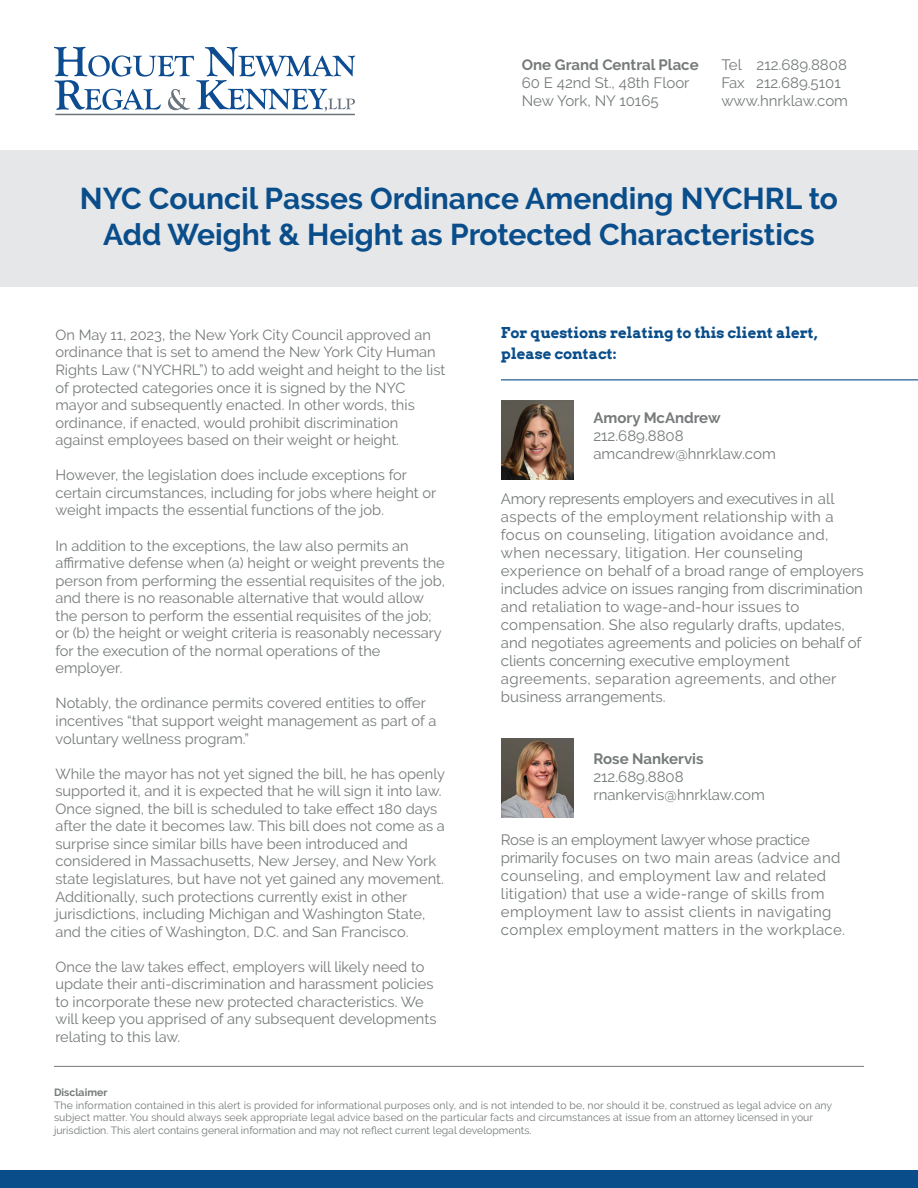
<style>
.page{position:relative;width:918px;height:1188px;background:#fff}
.page>*{position:absolute;margin:0;border:0;box-sizing:border-box;transform-origin:0 0}
.t1{font:700 30px/36px "Raleway";color:#094d8a;text-align:center}
.t2{font:15px/18px "Raleway";color:#767a7a}
.t3{font:15px/18px "Raleway";letter-spacing:.02em;color:#767a7a}
.t4{font:700 15px/21px "Arvo";color:#094d8a}
.t5{font:700 15px "Raleway";color:#767a7a}
.t6{font:14.7px/17.5px "Raleway";color:#767a7a}
.t7{font:10.5px/12.6px "Raleway";letter-spacing:.01em;color:#767a7a}
.t8{font:700 10.5px "Raleway";color:#767a7a}
</style>
<div class="page">
<div style="left:0;top:150px;width:918px;height:136px;background:#e6e7e9"></div>
<svg style="left:54px;top:47px;width:301px;height:65px"></svg>
<hr style="left:55px;top:114px;width:300px;height:1px;background:#69737b">
<div style="left:0;top:1170px;width:918px;height:18px;background:#094d8a"></div>
<hr style="left:501px;top:379px;width:417px;height:1px;background:#094d8a">
<img style="left:501px;top:401px;width:72px;height:79px">
<img style="left:501px;top:739px;width:72px;height:79px">
<hr style="left:54px;top:1066px;width:810px;height:1px;background:#767a7a">
<p class="t5" style="left:522px;top:56px;width:178px">One Grand Central Place</p>
<p class="t2" style="left:522px;top:74px;width:169px">60 E 42nd St., 48th Floor<br>New York, NY 10165</p>
<p class="t2" style="left:721px;top:56px;width:128px">Tel 212.689.8808<br>Fax 212.689.5101 www.hnrklaw.com</p>
<h1 class="t1" style="left:80px;top:180px;width:760px">NYC Council Passes Ordinance Amending NYCHRL to<br>Add Weight &amp; Height as Protected Characteristics</h1>
<p class="t6" style="left:56px;top:326px;width:391px">On May 11, 2023, the New York City Council approved an ordinance that is set to amend the New York City Human Rights Law (“NYCHRL”) to add weight and height to the list of protected categories once it is signed by the NYC mayor and subsequently enacted. In other words, this ordinance, if enacted, would prohibit discrimination against employees based on their weight or height.</p>
<p class="t6" style="left:56px;top:466px;width:382px">However, the legislation does include exceptions for certain circumstances, including for jobs where height or weight impacts the essential functions of the job.</p>
<p class="t6" style="left:56px;top:537px;width:391px">In addition to the exceptions, the law also permits an affirmative defense when (a) height or weight prevents the person from performing the essential requisites of the job, and there is no reasonable alternative that would allow the person to perform the essential requisites of the job; or (b) the height or weight criteria is reasonably necessary for the execution of the normal operations of the employer.</p>
<p class="t6" style="left:56px;top:694px;width:382px">Notably, the ordinance permits covered entities to offer incentives “that support weight management as part of a voluntary wellness program.”</p>
<p class="t6" style="left:56px;top:765px;width:391px">While the mayor has not yet signed the bill, he has openly supported it, and it is expected that he will sign it into law.<br>Once signed, the bill is scheduled to take effect 180 days after the date it becomes law. This bill does not come as a surprise since similar bills have been introduced and considered in Massachusetts, New Jersey, and New York state legislatures, but have not yet gained any movement.<br>Additionally, such protections currently exist in other jurisdictions, including Michigan and Washington State, and the cities of Washington, D.C. and San Francisco.</p>
<p class="t6" style="left:56px;top:958px;width:382px">Once the law takes effect, employers will likely need to update their anti-discrimination and harassment policies to incorporate these new protected characteristics. We will keep you apprised of any subsequent developments relating to this law.</p>
<p class="t4" style="left:501px;top:322px;width:318px">For questions relating to this client alert, please contact:</p>
<p class="t5" style="left:593px;top:409px;width:129px">Amory McAndrew</p>
<p class="t2" style="left:593px;top:426px;width:184px">212.689.8808 amcandrew@hnrklaw.com</p>
<p class="t2" style="left:501px;top:489px;width:364px">Amory represents employers and executives in all aspects of the employment relationship with a focus on counseling, litigation avoidance and, when necessary, litigation. Her counseling experience on behalf of a broad range of employers includes advice on issues ranging from discrimination and retaliation to wage-and-hour issues to compensation. She also regularly drafts, updates, and negotiates agreements and policies on behalf of clients concerning executive employment agreements, separation agreements, and other business arrangements.</p>
<p class="t5" style="left:593px;top:750px;width:112px">Rose Nankervis</p>
<p class="t2" style="left:593px;top:767px;width:173px">212.689.8808 rnankervis@hnrklaw.com</p>
<p class="t3" style="left:501px;top:830px;width:345px">Rose is an employment lawyer whose practice primarily focuses on two main areas (advice and counseling, and employment law and related litigation) that use a wide-range of skills from employment law to assist clients in navigating complex employment matters in the workplace.</p>
<p class="t8" style="left:54px;top:1086px;width:55px">Disclaimer</p>
<p class="t7" style="left:54px;top:1099px;width:780px">The information contained in this alert is provided for informational purposes only, and is not intended to be, nor should it be, construed as legal advice on any subject matter. You should always seek appropriate legal advice based on the particular facts and circumstances at issue from an attorney licensed in your jurisdiction. This alert contains general information and may not reflect current legal developments.</p>
</div>
